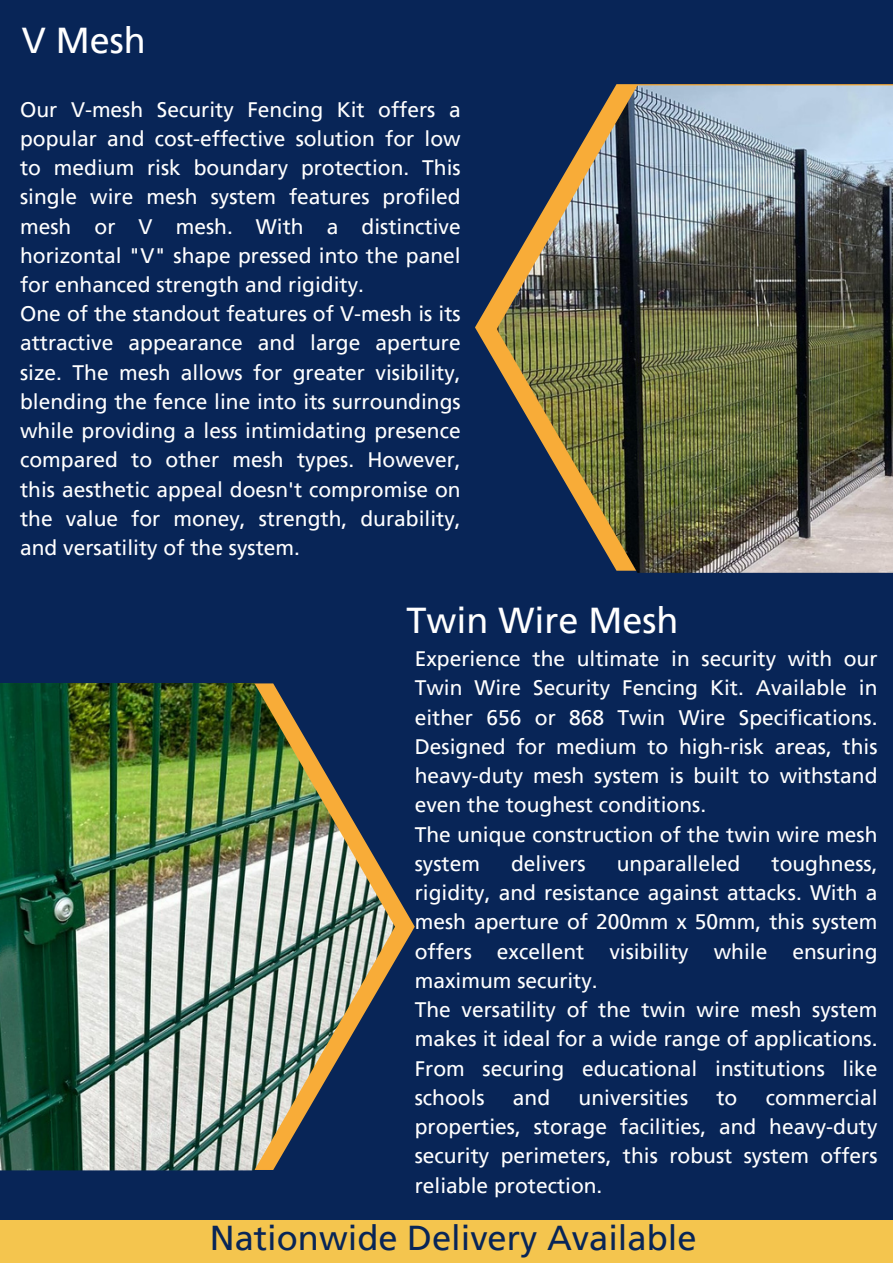
<style>
.page{position:relative;width:893px;height:1264px;background:#fff}
.page>*{position:absolute;margin:0;border:0;box-sizing:border-box;transform-origin:0 0}
.t1{font:36px "Frutiger LT Pro";color:#fff}
.t2{font:34.5px "Frutiger LT Pro";color:#082557}
.t3{font:21px/29.2px "Frutiger LT Pro";color:#fff;text-align:justify}
</style>
<div class="page">
<div style="left:0;top:0;width:892px;height:1262px;background:#082557"></div>
<svg style="left:475px;top:84px;width:417px;height:280px"></svg>
<img style="left:496px;top:85px;width:396px;height:488px">
<img style="left:0;top:683px;width:394px;height:487px">
<div style="left:0;top:1219px;width:892px;height:43px;background:#f4c54e"></div>
<p class="t1" style="left:22px;top:18px;width:125px">V Mesh</p>
<p class="t3" style="left:20px;top:94px;width:442px">Our V-mesh Security Fencing Kit offers a popular and cost-effective solution for low to medium risk boundary protection. This single wire mesh system features profiled mesh or V mesh. With a distinctive horizontal "V" shape pressed into the panel for enhanced strength and rigidity.</p>
<p class="t3" style="left:20px;top:299px;width:442px">One of the standout features of V-mesh is its attractive appearance and large aperture size. The mesh allows for greater visibility, blending the fence line into its surroundings while providing a less intimidating presence compared to other mesh types. However, this aesthetic appeal doesn't compromise on the value for money, strength, durability, and versatility of the system.</p>
<p class="t1" style="left:406px;top:598px;width:273px">Twin Wire Mesh</p>
<p class="t3" style="left:415px;top:644px;width:464px">Experience the ultimate in security with our Twin Wire Security Fencing Kit. Available in either 656 or 868 Twin Wire Specifications.<br>Designed for medium to high-risk areas, this heavy-duty mesh system is built to withstand even the toughest conditions.</p>
<p class="t3" style="left:415px;top:819px;width:464px">The unique construction of the twin wire mesh system</p>
<p class="t3" style="left:415px;top:848px;width:464px;text-indent:357px">toughness, rigidity, and resistance against attacks. With a mesh aperture of 200mm x 50mm, this system offers excellent visibility while ensuring maximum security.</p>
<p class="t3" style="left:415px;top:994px;width:464px">The versatility of the twin wire mesh system makes it ideal for a wide range of applications.<br>From securing educational institutions like schools</p>
<p class="t3" style="left:511px;top:848px;width:76px">delivers</p>
<p class="t3" style="left:616px;top:848px;width:125px">unparalleled</p>
<p class="t3" style="left:415px;top:1082px;width:464px;text-indent:351px">commercial properties, storage facilities, and heavy-duty security perimeters, this robust system offers reliable protection.</p>
<p class="t2" style="left:210px;top:1216px;width:488px">Nationwide Delivery Available</p>
<p class="t3" style="left:513px;top:1082px;width:39px">and</p>
<p class="t3" style="left:578px;top:1082px;width:111px">universities</p>
<p class="t3" style="left:716px;top:1082px;width:22px">to</p>
</div>
